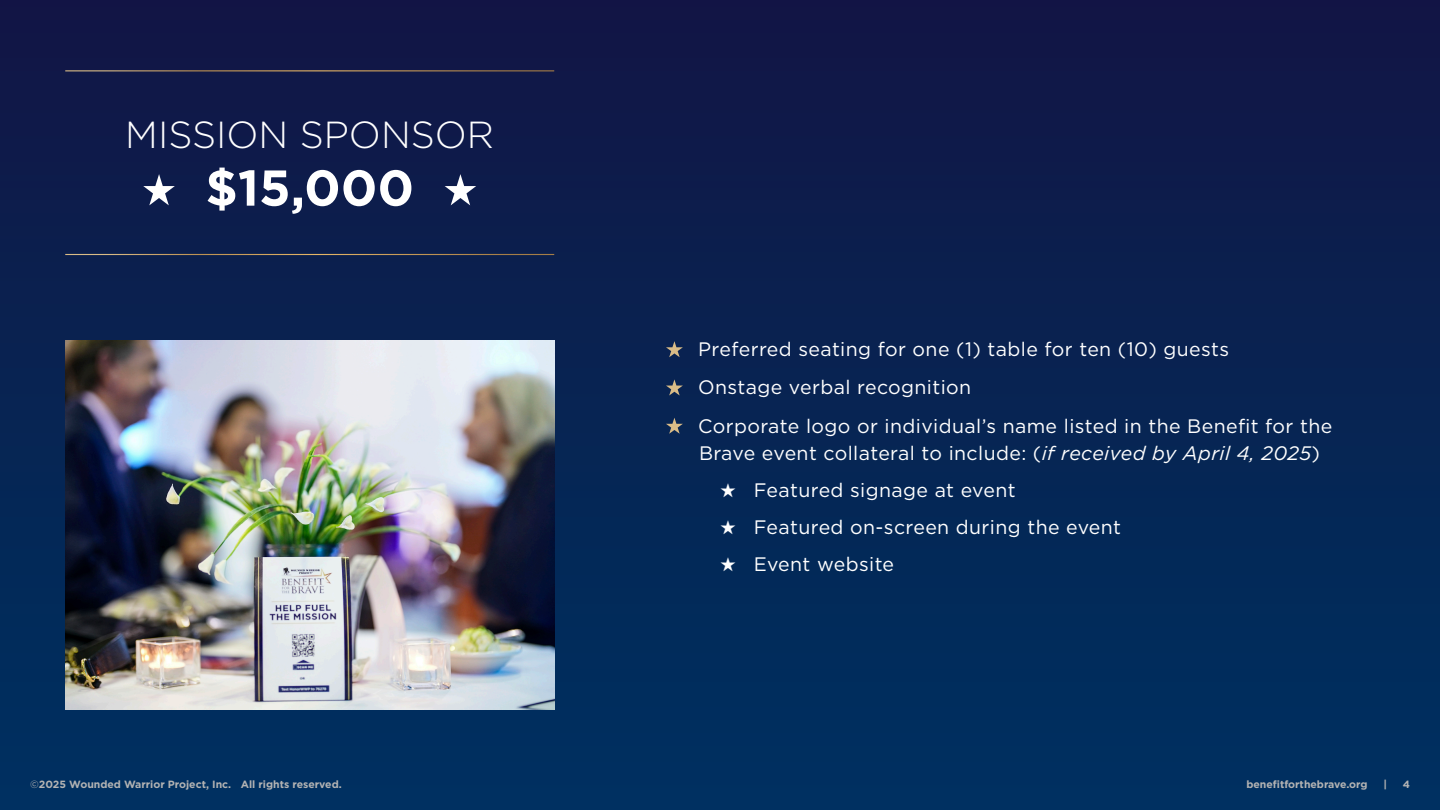
<style>
.page{position:relative;width:1440px;height:810px;background:#fff}
.page>*{position:absolute;margin:0;border:0;box-sizing:border-box;transform-origin:0 0}
.t1{font:700 50.25px "Gotham";color:#fff}
.Paragraph_Style_2{font:300 37.72px "Gotham";color:#fff}
.t2{font:19.5px/27.8px "Gotham";letter-spacing:.02em;color:#fff}
.t3{font:700 10.5px "Gotham";color:#b3b3b3}
.s1{font-style:italic}
.s2{font-weight:400}
</style>
<div class="page">
<div style="left:0;top:0;width:1440px;height:810px;background:linear-gradient(to bottom,#121545,#003161)"></div>
<svg style="left:143px;top:174px;width:32px;height:31px"></svg>
<svg style="left:445px;top:174px;width:31px;height:31px"></svg>
<hr style="left:65px;top:70px;width:489px;height:1px;background:#fff">
<hr style="left:65px;top:254px;width:489px;height:1px;background:#fff">
<img style="left:65px;top:340px;width:489px;height:370px">
<p class="Paragraph_Style_2" style="left:125px;top:110px;width:370px">MISSION SPONSOR</p>
<p class="t1" style="left:205px;top:155px;width:210px">$15,000</p>
<p class="t2" style="left:665px;top:335px;width:565px">★ Preferred seating for one (1) table for ten (10) guests</p>
<p class="t2" style="left:665px;top:373px;width:308px">★ Onstage verbal recognition</p>
<p class="t2" style="left:699px;top:411px;width:635px;text-indent:-34px">★ Corporate logo or individual’s name listed in the Benefit for the<br>Brave event collateral to include: (<span class="s1">if received by April 4, 2025</span>)</p>
<p class="t2" style="left:720px;top:476px;width:297px">★ Featured signage at event</p>
<p class="t2" style="left:720px;top:513px;width:403px">★ Featured on-screen during the event</p>
<p class="t2" style="left:720px;top:549px;width:176px">★ Event website</p>
<p class="t3" style="left:30px;top:777px;width:313px"><span class="s2">©</span>2025 Wounded Warrior Project, Inc. All rights reserved.</p>
<p class="t3" style="left:1246px;top:777px;width:123px">benefitforthebrave.org</p>
<p class="t3" style="left:1383px;top:777px;width:5px">|</p>
<p class="t3" style="left:1403px;top:777px;width:9px">4</p>
</div>
